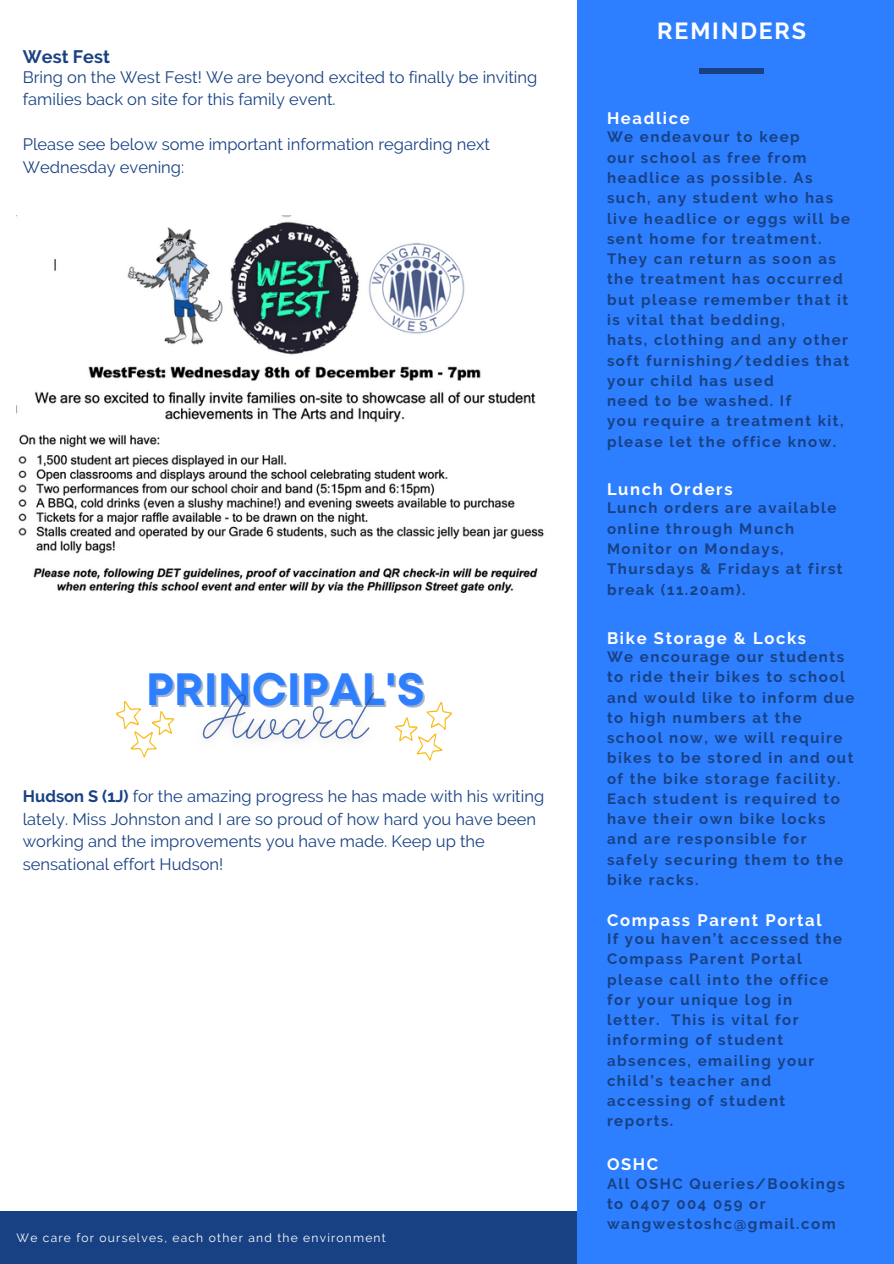
<style>
.page{position:relative;width:894px;height:1264px;background:#fff}
.page>*{position:absolute;margin:0;border:0;box-sizing:border-box;transform-origin:0 0}
.t1{font:700 45.15px "Mont";color:#2e7fff}
.t2{font:700 23.25px "Raleway";letter-spacing:.08em;color:#fff}
.t3{font:700 18px "Raleway";color:#184183}
.t4{font:16.5px/22.5px "Raleway";color:#184183}
.t5{font:700 16.5px "Raleway";letter-spacing:.1em;color:#fff}
.t6{font:700 15px/20.2px "Raleway";letter-spacing:.1em;color:#184183}
.t7{font:12px "Raleway";letter-spacing:.1em;color:#fff}
.s1{font-weight:700}
</style>
<div class="page">
<div style="left:0;top:1210px;width:651px;height:53px;background:#184183"></div>
<div style="left:577px;top:0;width:316px;height:1263px;background:#2e7fff"></div>
<div style="left:699px;top:68px;width:64px;height:6px;background:#184183"></div>
<svg style="left:395px;top:702px;width:57px;height:59px"></svg>
<img style="left:202px;top:692px;width:172px;height:48px">
<svg style="left:116px;top:701px;width:58px;height:57px"></svg>
<img style="left:17px;top:216px;width:527px;height:377px">
<p class="t3" style="left:23px;top:47px;width:88px">West Fest</p>
<p class="t4" style="left:23px;top:66px;width:516px">Bring on the West Fest! We are beyond excited to finally be inviting families back on site for this family event.</p>
<p class="t4" style="left:23px;top:133px;width:468px">Please see below some important information regarding next<br>Wednesday evening:</p>
<p class="t1" style="left:146px;top:672px;width:280px">PRINCIPAL'S</p>
<p class="t4" style="left:23px;top:785px;width:522px"><span class="s1">Hudson S (1J)</span> for the amazing progress he has made with his writing lately. Miss Johnston and I are so proud of how hard you have been working and the improvements you have made. Keep up the sensational effort Hudson!</p>
<p class="t7" style="left:17px;top:1230px;width:370px">We care for ourselves, each other and the environment</p>
<p class="t2" style="left:657px;top:17px;width:150px">REMINDERS</p>
<p class="t5" style="left:606px;top:109px;width:84px">Headlice</p>
<p class="t6" style="left:606px;top:127px;width:194px">We endeavour to keep</p>
<p class="t6" style="left:606px;top:147px;width:245px">our school as free from headlice as possible. As such, any student who has live headlice or eggs will be sent home for treatment.<br>They can return as soon as</p>
<p class="t6" style="left:606px;top:269px;width:243px">the treatment has occurred but please remember that it is vital that bedding,</p>
<p class="t6" style="left:606px;top:330px;width:244px;text-align:justify">hats, clothing and any other soft furnishing/teddies that your child has used</p>
<p class="t6" style="left:606px;top:390px;width:186px">need to be washed. If</p>
<p class="t6" style="left:606px;top:411px;width:238px">you require a treatment kit, please let the office know.</p>
<p class="t5" style="left:606px;top:479px;width:127px">Lunch Orders</p>
<p class="t6" style="left:606px;top:498px;width:237px">Lunch orders are available online through Munch<br>Monitor on Mondays,<br>Thursdays &amp; Fridays at first break (11.20am).</p>
<p class="t5" style="left:606px;top:628px;width:200px">Bike Storage &amp; Locks</p>
<p class="t6" style="left:606px;top:646px;width:239px">We encourage our students to ride their bikes to school</p>
<p class="t6" style="left:606px;top:687px;width:249px">and would like to inform due to high numbers at the school now, we will require</p>
<p class="t6" style="left:606px;top:748px;width:248px">bikes to be stored in and out of the bike storage facility.<br>Each student is required to have their own bike locks and are responsible for safely securing them to the bike racks.</p>
<p class="t5" style="left:606px;top:910px;width:216px">Compass Parent Portal</p>
<p class="t6" style="left:606px;top:928px;width:237px">If you haven’t accessed the<br>Compass Parent Portal please call into the office for your unique log in letter. This is vital for informing of student absences, emailing your child’s teacher and accessing of student reports.</p>
<p class="t5" style="left:606px;top:1154px;width:53px">OSHC</p>
<p class="t6" style="left:606px;top:1173px;width:239px">All OSHC Queries/Bookings to 0407 004 059 or wangwestoshc@gmail.com</p>
</div>
